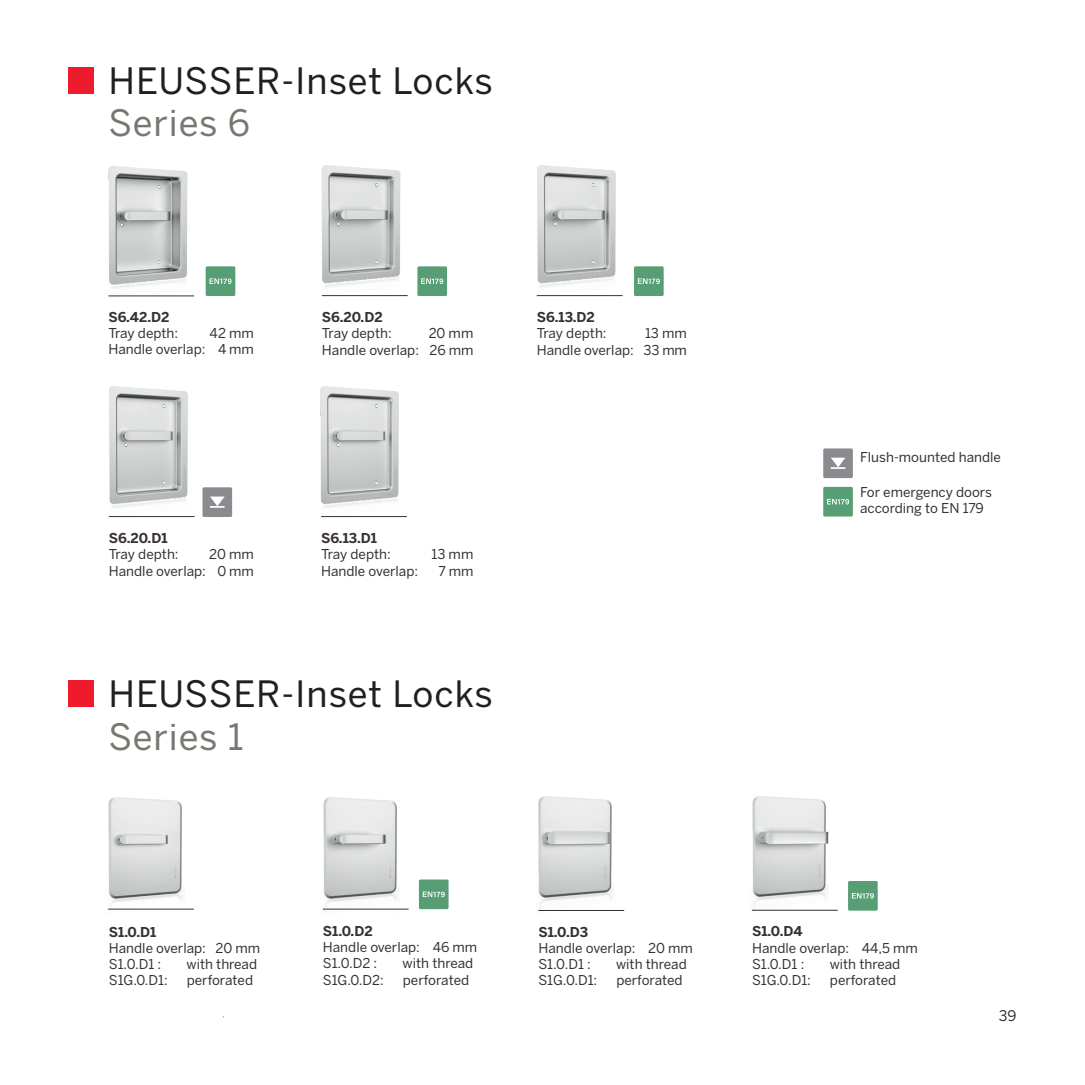
<style>
.page{position:relative;width:1085px;height:1085px;background:#fff}
.page>*{position:absolute;margin:0;border:0;box-sizing:border-box;transform-origin:0 0}
.t1{font:36px "Benton Sans";letter-spacing:.025em;color:#231f20}
.t2{font:36px "Benton Sans";letter-spacing:.025em;color:#787771}
.t3{font:14.62px "Benton Sans";color:#383131}
.t4{font:13.5px "Benton Sans";color:#383131}
.t5{font:700 13.5px "Benton Sans";color:#383131}
</style>
<div class="page">
<div style="left:68px;top:67px;width:26px;height:27px;background:#ee1b2d"></div>
<img style="left:108px;top:797px;width:76px;height:113px">
<hr style="left:108px;top:908px;width:86px;height:1px;background:#383131">
<img style="left:322px;top:797px;width:77px;height:113px">
<div style="left:419px;top:879px;width:29px;height:30px;background:#579e74;border-radius:2px"></div>
<svg style="left:422px;top:891px;width:22px;height:6px"></svg>
<hr style="left:323px;top:908px;width:85px;height:1px;background:#383131">
<img style="left:538px;top:796px;width:76px;height:115px">
<hr style="left:538px;top:909px;width:86px;height:1px;background:#383131">
<img style="left:752px;top:796px;width:76px;height:115px">
<div style="left:847px;top:880px;width:30px;height:30px;background:#579e74;border-radius:2px"></div>
<svg style="left:851px;top:893px;width:22px;height:5px"></svg>
<hr style="left:752px;top:909px;width:85px;height:1px;background:#383131">
<div style="left:206px;top:266px;width:29px;height:30px;background:#579e74;border-radius:2px"></div>
<svg style="left:209px;top:278px;width:22px;height:6px"></svg>
<img style="left:108px;top:166px;width:82px;height:131px">
<hr style="left:108px;top:295px;width:86px;height:1px;background:#383131">
<div style="left:202px;top:487px;width:30px;height:30px;background:#898b8e;border-radius:2px"></div>
<svg style="left:210px;top:496px;width:14px;height:11px"></svg>
<img style="left:320px;top:386px;width:87px;height:132px">
<img style="left:108px;top:386px;width:87px;height:132px">
<hr style="left:109px;top:516px;width:85px;height:1px;background:#383131">
<hr style="left:321px;top:516px;width:86px;height:1px;background:#383131">
<div style="left:417px;top:266px;width:30px;height:30px;background:#579e74;border-radius:2px"></div>
<svg style="left:421px;top:278px;width:22px;height:6px"></svg>
<div style="left:634px;top:266px;width:29px;height:30px;background:#579e74;border-radius:2px"></div>
<svg style="left:637px;top:278px;width:22px;height:6px"></svg>
<img style="left:321px;top:165px;width:80px;height:122px">
<img style="left:537px;top:165px;width:79px;height:122px">
<hr style="left:322px;top:295px;width:85px;height:1px;background:#383131">
<hr style="left:536px;top:295px;width:86px;height:1px;background:#383131">
<div style="left:68px;top:680px;width:26px;height:27px;background:#ee1b2d"></div>
<div style="left:823px;top:487px;width:29px;height:29px;background:#579e74;border-radius:2px"></div>
<svg style="left:827px;top:499px;width:21px;height:5px"></svg>
<div style="left:823px;top:448px;width:29px;height:30px;background:#898b8e;border-radius:2px"></div>
<svg style="left:830px;top:457px;width:15px;height:12px"></svg>
<p class="t1" style="left:108px;top:59px;width:386px">HEUSSER-Inset Locks</p>
<p class="t2" style="left:108px;top:102px;width:143px">Series 6</p>
<p class="t5" style="left:108px;top:309px;width:62px">S6.42.D2</p>
<p class="t4" style="left:108px;top:325px;width:71px">Tray depth:</p>
<p class="t4" style="left:108px;top:341px;width:99px">Handle overlap:</p>
<p class="t4" style="left:210px;top:325px;width:46px">42 mm</p>
<p class="t4" style="left:218px;top:341px;width:37px">4 mm</p>
<p class="t5" style="left:322px;top:309px;width:62px">S6.20.D2</p>
<p class="t4" style="left:322px;top:325px;width:71px">Tray depth:</p>
<p class="t4" style="left:322px;top:342px;width:99px">Handle overlap:</p>
<p class="t4" style="left:428px;top:325px;width:46px">20 mm</p>
<p class="t4" style="left:429px;top:342px;width:45px">26 mm</p>
<p class="t5" style="left:536px;top:309px;width:60px">S6.13.D2</p>
<p class="t4" style="left:536px;top:325px;width:71px">Tray depth:</p>
<p class="t4" style="left:536px;top:342px;width:99px">Handle overlap:</p>
<p class="t4" style="left:645px;top:325px;width:43px">13 mm</p>
<p class="t4" style="left:643px;top:342px;width:45px">33 mm</p>
<p class="t5" style="left:109px;top:530px;width:60px">S6.20.D1</p>
<p class="t4" style="left:109px;top:546px;width:71px">Tray depth:</p>
<p class="t4" style="left:109px;top:562px;width:99px">Handle overlap:</p>
<p class="t4" style="left:209px;top:546px;width:46px">20 mm</p>
<p class="t4" style="left:217px;top:562px;width:38px">0 mm</p>
<p class="t5" style="left:321px;top:530px;width:57px">S6.13.D1</p>
<p class="t4" style="left:321px;top:546px;width:71px">Tray depth:</p>
<p class="t4" style="left:321px;top:562px;width:99px">Handle overlap:</p>
<p class="t4" style="left:431px;top:546px;width:43px">13 mm</p>
<p class="t4" style="left:438px;top:562px;width:36px">7 mm</p>
<p class="t1" style="left:108px;top:672px;width:386px">HEUSSER-Inset Locks</p>
<p class="t2" style="left:108px;top:715px;width:136px">Series 1</p>
<p class="t4" style="left:860px;top:448px;width:142px">Flush-mounted handle</p>
<p class="t4" style="left:860px;top:484px;width:133px">For emergency doors</p>
<p class="t4" style="left:860px;top:500px;width:125px">according to EN 179</p>
<p class="t5" style="left:109px;top:923px;width:49px">S1.0.D1</p>
<p class="t4" style="left:109px;top:939px;width:153px">Handle overlap: 20 mm</p>
<p class="t4" style="left:109px;top:956px;width:54px">S1.0.D1 :</p>
<p class="t4" style="left:186px;top:956px;width:72px">with thread</p>
<p class="t4" style="left:109px;top:972px;width:60px">S1G.0.D1:</p>
<p class="t4" style="left:187px;top:972px;width:68px">perforated</p>
<p class="t5" style="left:323px;top:922px;width:51px">S1.0.D2</p>
<p class="t4" style="left:323px;top:939px;width:156px">Handle overlap: 46 mm</p>
<p class="t4" style="left:323px;top:955px;width:56px">S1.0.D2 :</p>
<p class="t4" style="left:402px;top:955px;width:72px">with thread</p>
<p class="t4" style="left:323px;top:971px;width:63px">S1G.0.D2:</p>
<p class="t4" style="left:403px;top:971px;width:68px">perforated</p>
<p class="t5" style="left:538px;top:923px;width:51px">S1.0.D3</p>
<p class="t4" style="left:538px;top:939px;width:156px">Handle overlap: 20 mm</p>
<p class="t4" style="left:538px;top:956px;width:54px">S1.0.D1 :</p>
<p class="t4" style="left:616px;top:956px;width:72px">with thread</p>
<p class="t4" style="left:538px;top:972px;width:60px">S1G.0.D1:</p>
<p class="t4" style="left:616px;top:972px;width:68px">perforated</p>
<p class="t5" style="left:752px;top:923px;width:52px">S1.0.D4</p>
<p class="t4" style="left:752px;top:939px;width:167px">Handle overlap: 44,5 mm</p>
<p class="t4" style="left:752px;top:955px;width:54px">S1.0.D1 :</p>
<p class="t4" style="left:829px;top:955px;width:72px">with thread</p>
<p class="t4" style="left:752px;top:972px;width:60px">S1G.0.D1:</p>
<p class="t4" style="left:829px;top:972px;width:68px">perforated</p>
<p class="t3" style="left:998px;top:1006px;width:19px">39</p>
</div>
